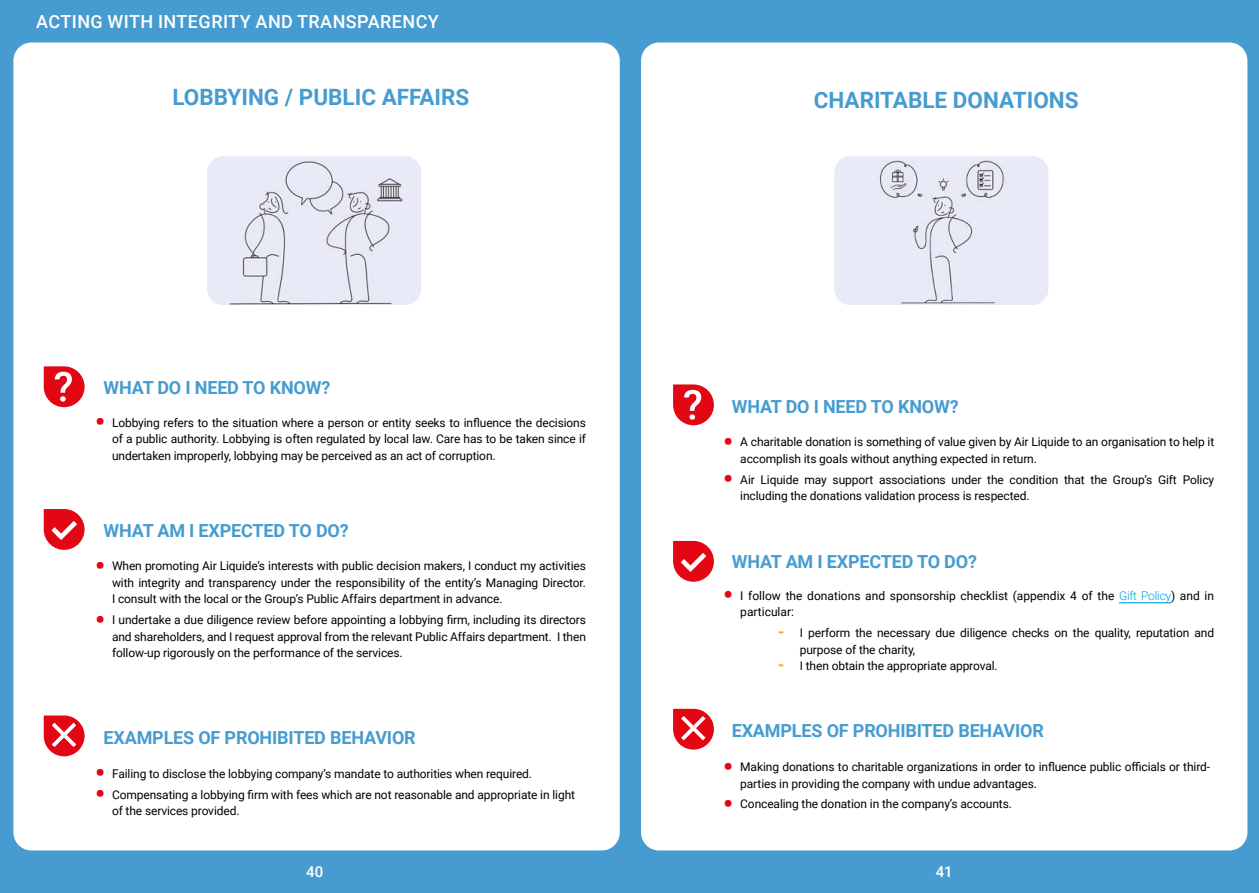
<style>
.page{position:relative;width:1259px;height:893px;background:#469cd0}
.page>*{position:absolute;margin:0;border:0;box-sizing:border-box;transform-origin:0 0}
.En_Pratique__P2{font:700 22.5px "Roboto";color:#469cd0}
.t1{font:700 18px "Roboto";letter-spacing:-.01em;color:#469cd0}
.t2{font:500 18px "Roboto";letter-spacing:.025em;color:#fff}
.t3{font:500 15px "Roboto";color:#fff}
.t4{font:12px/16.5px "Roboto";letter-spacing:-.01em;color:#000}
.s1{font-weight:900;font-size:27px;color:#e30613}
.s2{font-weight:300;color:#009fe3}
.s3{font-weight:900;font-size:15px;color:#f7ad00}
</style>
<div class="page">
<div style="left:641px;top:43px;width:606px;height:807px;background:#fff;border-radius:18px"></div>
<div style="left:13px;top:43px;width:607px;height:807px;background:#fff;border-radius:18px"></div>
<svg style="left:673px;top:708px;width:41px;height:42px"></svg>
<svg style="left:673px;top:384px;width:41px;height:42px"></svg>
<hr style="left:1119px;top:602px;width:52px;height:1px;background:#009fe3">
<svg style="left:673px;top:540px;width:41px;height:42px"></svg>
<img style="left:834px;top:156px;width:214px;height:149px">
<svg style="left:43px;top:366px;width:42px;height:42px"></svg>
<svg style="left:43px;top:715px;width:42px;height:42px"></svg>
<img style="left:207px;top:156px;width:214px;height:149px">
<svg style="left:43px;top:509px;width:42px;height:41px"></svg>
<p class="t2" style="left:36px;top:9px;width:404px">ACTING WITH INTEGRITY AND TRANSPARENCY</p>
<p class="En_Pratique__P2" style="left:172px;top:81px;width:298px">LOBBYING / PUBLIC AFFAIRS</p>
<p class="En_Pratique__P2" style="left:813px;top:84px;width:266px">CHARITABLE DONATIONS</p>
<p class="t1" style="left:104px;top:374px;width:228px">WHAT DO I NEED TO KNOW?</p>
<p class="t4" style="left:112px;top:414px;width:475px;text-align:justify;text-indent:-17px"><span class="s1">•</span> Lobbying refers to the situation where a person or entity seeks to influence the decisions of a public authority. Lobbying is often regulated by local law. Care has to be taken since if undertaken improperly, lobbying may be perceived as an act of corruption.</p>
<p class="t1" style="left:104px;top:518px;width:247px">WHAT AM I EXPECTED TO DO?</p>
<p class="t4" style="left:112px;top:557px;width:475px;text-align:justify;text-indent:-17px"><span class="s1">•</span> When promoting Air Liquide’s interests with public decision makers, I conduct my activities with integrity and transparency under the responsibility of the entity’s Managing Director.<br>I consult with the local or the Group’s Public Affairs department in advance.</p>
<p class="t4" style="left:112px;top:611px;width:475px;text-align:justify;text-indent:-17px"><span class="s1">•</span> I undertake a due diligence review before appointing a lobbying firm, including its directors and shareholders, and I request approval from the relevant Public Affairs department. I then follow-up rigorously on the performance of the services.</p>
<p class="t1" style="left:104px;top:725px;width:314px">EXAMPLES OF PROHIBITED BEHAVIOR</p>
<p class="t4" style="left:95px;top:765px;width:438px"><span class="s1">•</span> Failing to disclose the lobbying company’s mandate to authorities when required.</p>
<p class="t4" style="left:112px;top:786px;width:464px;text-indent:-17px"><span class="s1">•</span> Compensating a lobbying firm with fees which are not reasonable and appropriate in light of the services provided.</p>
<p class="t3" style="left:306px;top:861px;width:19px">40</p>
<p class="t1" style="left:732px;top:394px;width:228px">WHAT DO I NEED TO KNOW?</p>
<p class="t4" style="left:740px;top:433px;width:475px;text-indent:-17px"><span class="s1">•</span> A charitable donation is something of value given by Air Liquide to an organisation to help it accomplish its goals without anything expected in return.</p>
<p class="t4" style="left:740px;top:471px;width:475px;text-indent:-17px"><span class="s1">•</span> Air Liquide may support associations under the condition that the Group’s Gift Policy including the donations validation process is respected.</p>
<p class="t1" style="left:732px;top:549px;width:247px">WHAT AM I EXPECTED TO DO?</p>
<p class="t4" style="left:740px;top:587px;width:475px;text-indent:-17px"><span class="s1">•</span> I follow the donations and sponsorship checklist (appendix 4 of the <span class="s2">Gift Policy</span>) and in particular:</p>
<p class="t4" style="left:800px;top:624px;width:416px;text-indent:-22px"><span class="s3">-</span> I perform the necessary due diligence checks on the quality, reputation and purpose of the charity,</p>
<p class="t4" style="left:778px;top:657px;width:221px"><span class="s3">-</span> I then obtain the appropriate approval.</p>
<p class="t1" style="left:732px;top:718px;width:314px">EXAMPLES OF PROHIBITED BEHAVIOR</p>
<p class="t4" style="left:740px;top:758px;width:471px;text-indent:-17px"><span class="s1">•</span> Making donations to charitable organizations in order to influence public officials or third&shy;parties in providing the company with undue advantages.</p>
<p class="t4" style="left:723px;top:795px;width:290px"><span class="s1">•</span> Concealing the donation in the company’s accounts.</p>
<p class="t3" style="left:935px;top:861px;width:19px">41</p>
</div>
